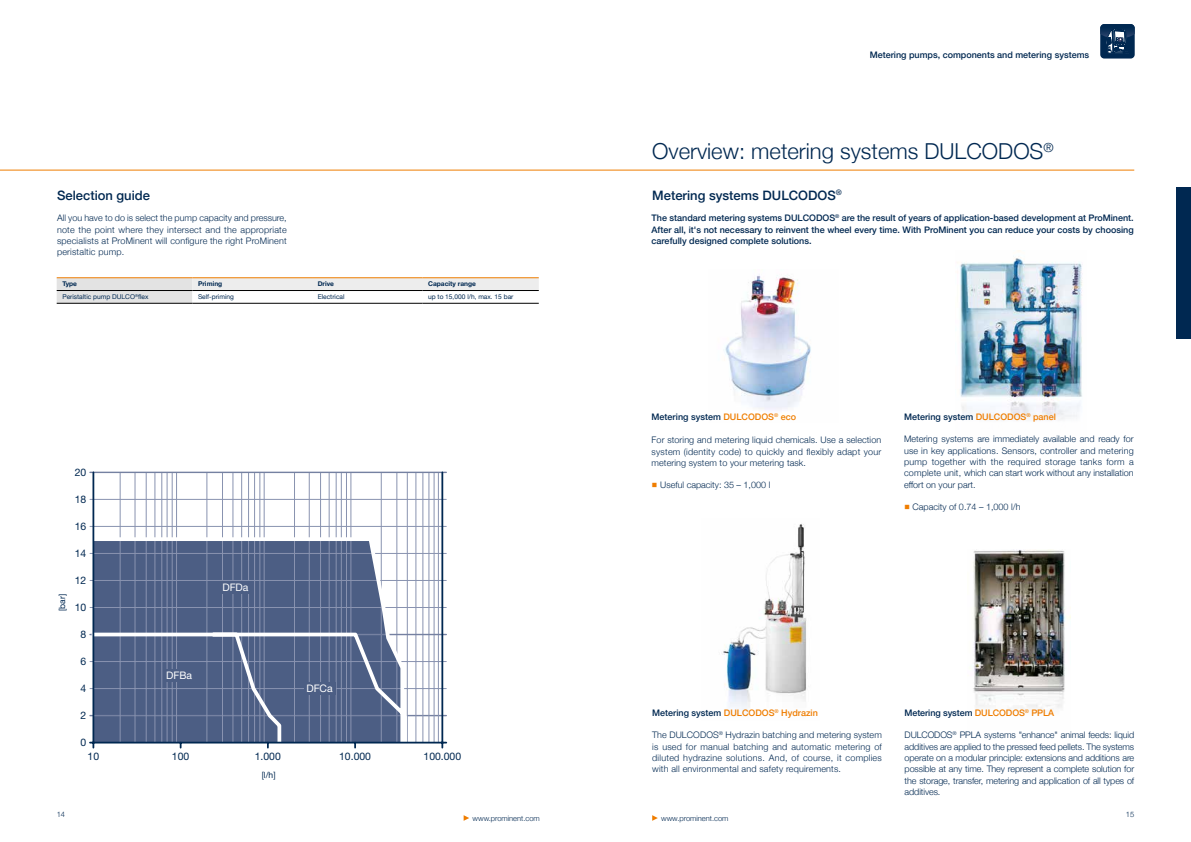
<style>
.page{position:relative;width:1191px;height:842px;background:#fff}
.page>*{position:absolute;margin:0;border:0;box-sizing:border-box;transform-origin:0 0}
.t1{font:300 22px "Helvetica Neue";color:#002851}
.t2{font:500 13px "Helvetica Neue";color:#002851}
.t3{font:10.4px "Helvetica Neue";color:#002851}
.t4{font:10.4px "Helvetica Neue";color:#fff}
.t5{font:300 9px/11.3px "Helvetica Neue";letter-spacing:.01em;color:#002851;text-align:justify}
.t6{font:500 9px/11.3px "Helvetica Neue";color:#002851;text-align:justify}
.t7{font:500 9px "Helvetica Neue";color:#ef7d00}
.t8{font:8.5px "Helvetica Neue";color:#002851}
.t9{font:300 7.5px "Helvetica Neue";color:#002851}
.t10{font:6.6px "Helvetica Neue";color:#002851}
.t11{font:700 6.6px "Helvetica Neue";color:#002851}
.s1{color:#ef7d00}
.s2{color:#002851}
</style>
<div class="page">
<svg style="left:463px;top:815px;width:6px;height:6px"></svg>
<svg style="left:652px;top:815px;width:6px;height:6px"></svg>
<img style="left:960px;top:250px;width:122px;height:170px">
<img style="left:725px;top:275px;width:86px;height:135px">
<img style="left:723px;top:524px;width:84px;height:187px">
<img style="left:973px;top:550px;width:98px;height:160px">
<hr style="left:0;top:170px;width:1134px;height:1px;background:#ef7d00">
<div style="left:1100px;top:24px;width:34px;height:35px;background:#002851;border-radius:4px"></div>
<svg style="left:1100px;top:24px;width:34px;height:29px"></svg>
<div style="left:1176px;top:187px;width:15px;height:152px;background:#002851"></div>
<svg style="left:57px;top:278px;width:482px;height:25px"></svg>
<hr style="left:57px;top:277px;width:135px;height:1px;background:#ef7d00">
<hr style="left:192px;top:277px;width:120px;height:1px;background:#ef7d00">
<hr style="left:312px;top:277px;width:110px;height:1px;background:#ef7d00">
<hr style="left:422px;top:277px;width:117px;height:1px;background:#ef7d00">
<hr style="left:57px;top:303px;width:135px;height:1px;background:#000">
<hr style="left:192px;top:303px;width:120px;height:1px;background:#000">
<hr style="left:312px;top:303px;width:110px;height:1px;background:#000">
<hr style="left:422px;top:303px;width:117px;height:1px;background:#000">
<hr style="left:57px;top:290px;width:135px;height:1px;background:#000">
<hr style="left:192px;top:290px;width:120px;height:1px;background:#000">
<hr style="left:312px;top:290px;width:110px;height:1px;background:#000">
<hr style="left:422px;top:290px;width:117px;height:1px;background:#000">
<hr style="left:90px;top:715px;width:356px;height:1px;background:#7581a1">
<hr style="left:90px;top:688px;width:356px;height:1px;background:#8993b0">
<hr style="left:120px;top:472px;width:1px;height:271px;background:#8993b0">
<hr style="left:135px;top:472px;width:1px;height:271px;background:#8993b0">
<hr style="left:146px;top:472px;width:1px;height:271px;background:#8993b0">
<hr style="left:155px;top:472px;width:1px;height:271px;background:#8993b0">
<hr style="left:161px;top:472px;width:1px;height:271px;background:#8993b0">
<hr style="left:167px;top:472px;width:1px;height:271px;background:#8993b0">
<hr style="left:172px;top:472px;width:1px;height:271px;background:#8993b0">
<hr style="left:176px;top:472px;width:1px;height:271px;background:#8993b0">
<hr style="left:206px;top:472px;width:1px;height:271px;background:#8993b0">
<hr style="left:222px;top:472px;width:1px;height:271px;background:#8993b0">
<hr style="left:233px;top:472px;width:1px;height:271px;background:#8993b0">
<hr style="left:241px;top:472px;width:1px;height:271px;background:#8993b0">
<hr style="left:248px;top:472px;width:1px;height:271px;background:#8993b0">
<hr style="left:254px;top:472px;width:1px;height:271px;background:#8993b0">
<hr style="left:259px;top:472px;width:1px;height:271px;background:#8993b0">
<hr style="left:264px;top:472px;width:1px;height:271px;background:#8993b0">
<hr style="left:294px;top:472px;width:1px;height:271px;background:#8993b0">
<hr style="left:309px;top:472px;width:1px;height:271px;background:#8993b0">
<hr style="left:320px;top:472px;width:1px;height:271px;background:#8993b0">
<hr style="left:329px;top:472px;width:1px;height:271px;background:#8993b0">
<hr style="left:336px;top:472px;width:1px;height:271px;background:#8993b0">
<hr style="left:341px;top:472px;width:1px;height:271px;background:#8993b0">
<hr style="left:346px;top:472px;width:1px;height:271px;background:#8993b0">
<hr style="left:350px;top:472px;width:1px;height:271px;background:#8993b0">
<hr style="left:381px;top:472px;width:1px;height:271px;background:#8993b0">
<hr style="left:396px;top:472px;width:1px;height:271px;background:#8993b0">
<hr style="left:407px;top:472px;width:1px;height:271px;background:#8993b0">
<hr style="left:415px;top:472px;width:1px;height:271px;background:#8993b0">
<hr style="left:422px;top:472px;width:1px;height:271px;background:#8993b0">
<hr style="left:428px;top:472px;width:1px;height:271px;background:#8993b0">
<hr style="left:434px;top:472px;width:1px;height:271px;background:#8993b0">
<hr style="left:438px;top:472px;width:1px;height:271px;background:#8993b0">
<hr style="left:90px;top:661px;width:356px;height:1px;background:#8993b0">
<hr style="left:90px;top:634px;width:356px;height:1px;background:#7581a1">
<hr style="left:90px;top:607px;width:356px;height:1px;background:#8993b0">
<hr style="left:90px;top:580px;width:356px;height:1px;background:#8993b0">
<hr style="left:90px;top:553px;width:356px;height:1px;background:#8993b0">
<hr style="left:90px;top:526px;width:356px;height:1px;background:#8993b0">
<hr style="left:90px;top:499px;width:356px;height:1px;background:#8993b0">
<hr style="left:90px;top:472px;width:356px;height:1px;background:#7581a1">
<svg style="left:90px;top:535px;width:319px;height:211px"></svg>
<hr style="left:441px;top:472px;width:2px;height:276px;background:#002851">
<hr style="left:90px;top:742px;width:356px;height:1px;background:#002851">
<hr style="left:92px;top:472px;width:2px;height:276px;background:#002851">
<div style="left:304px;top:682px;width:32px;height:13px;background:#4c5e84"></div>
<div style="left:220px;top:581px;width:32px;height:12px;background:#4c5e84"></div>
<div style="left:163px;top:669px;width:32px;height:12px;background:#4c5e84"></div>
<h2 class="t2" style="left:57px;top:185px;width:94px">Selection guide</h2>
<p class="t5" style="left:57px;top:212px;width:231px">All you have to do is select the pump capacity and pressure, note the point where they intersect and the appropriate specialists at ProMinent will configure the right ProMinent peristaltic pump.</p>
<p class="t11" style="left:62px;top:279px;width:16px">Type</p>
<p class="t11" style="left:198px;top:279px;width:26px">Priming</p>
<p class="t11" style="left:318px;top:279px;width:18px">Drive</p>
<p class="t11" style="left:428px;top:279px;width:49px">Capacity range</p>
<p class="t10" style="left:62px;top:292px;width:88px">Peristaltic pump DULCO<sup>®</sup>flex</p>
<p class="t10" style="left:198px;top:292px;width:37px">Self-priming</p>
<p class="t10" style="left:318px;top:292px;width:28px">Electrical</p>
<p class="t10" style="left:428px;top:292px;width:87px">up to 15,000 l/h, max. 15 bar</p>
<p class="t8" style="left:56px;top:611px;width:18px;rotate:-90deg">[bar]</p>
<p class="t3" style="left:75px;top:465px;width:13px">20</p>
<p class="t3" style="left:75px;top:492px;width:13px">18</p>
<p class="t3" style="left:75px;top:519px;width:13px">16</p>
<p class="t3" style="left:75px;top:546px;width:13px">14</p>
<p class="t3" style="left:75px;top:573px;width:13px">12</p>
<p class="t3" style="left:75px;top:600px;width:13px">10</p>
<p class="t3" style="left:80px;top:627px;width:7px">8</p>
<p class="t3" style="left:80px;top:654px;width:7px">6</p>
<p class="t3" style="left:80px;top:681px;width:7px">4</p>
<p class="t3" style="left:80px;top:708px;width:7px">2</p>
<p class="t3" style="left:80px;top:735px;width:7px">0</p>
<p class="t4" style="left:222px;top:580px;width:28px">DFDa</p>
<p class="t4" style="left:166px;top:668px;width:27px">DFBa</p>
<p class="t4" style="left:306px;top:681px;width:28px">DFCa</p>
<p class="t3" style="left:88px;top:748px;width:13px">10</p>
<p class="t3" style="left:172px;top:748px;width:19px">100</p>
<p class="t3" style="left:255px;top:748px;width:28px">1.000</p>
<p class="t3" style="left:339px;top:748px;width:33px">10.000</p>
<p class="t3" style="left:423px;top:748px;width:39px">100.000</p>
<p class="t8" style="left:262px;top:769px;width:15px">[l/h]</p>
<p class="t6" style="left:869px;top:49px;width:221px">Metering pumps, components and metering systems</p>
<h1 class="t1" style="left:652px;top:133px;width:403px">Overview: metering systems DULCODOS<sup>®</sup></h1>
<h2 class="t2" style="left:652px;top:185px;width:191px">Metering systems DULCODOS<sup>®</sup></h2>
<p class="t6" style="left:651px;top:212px;width:483px">The standard metering systems DULCODOS<sup>®</sup> are the result of years of application-based development at ProMinent.<br>After all, it's not necessary to reinvent the wheel every time. With ProMinent you can reduce your costs by choosing carefully designed complete solutions.</p>
<p class="t6" style="left:651px;top:410px;width:146px">Metering system <span class="s1">DULCODOS</span><sup>®</sup> <span class="s1">eco</span></p>
<p class="t5" style="left:651px;top:434px;width:231px">For storing and metering liquid chemicals. Use a selection system (identity code) to quickly and flexibly adapt your metering system to your metering task.</p>
<p class="t5" style="left:651px;top:478px;width:120px"><span class="s1">○</span> Useful capacity: 35 – 1,000 l</p>
<p class="t6" style="left:904px;top:410px;width:153px">Metering system <span class="s1">DULCODOS</span><sup>®</sup> <span class="s1">panel</span></p>
<p class="t5" style="left:904px;top:433px;width:231px">Metering systems are immediately available and ready for use in key applications. Sensors, controller and metering pump together with the required storage tanks form a complete unit, which can start work without any installation effort on your part.</p>
<p class="t5" style="left:904px;top:501px;width:118px"><span class="s1">○</span> Capacity of 0.74 – 1,000 l/h</p>
<p class="t7" style="left:652px;top:705px;width:167px"><span class="s2">Metering system</span> DULCODOS<sup>®</sup> Hydrazin</p>
<p class="t5" style="left:652px;top:729px;width:231px">The DULCODOS<sup>®</sup> Hydrazin batching and metering system is used for manual batching and automatic metering of diluted hydrazine solutions. And, of course, it complies with all environmental and safety requirements.</p>
<p class="t6" style="left:904px;top:706px;width:151px">Metering system <span class="s1">DULCODOS</span><sup>®</sup> <span class="s1">PPLA</span></p>
<p class="t5" style="left:904px;top:729px;width:231px">DULCODOS<sup>®</sup> PPLA systems "enhance" animal feeds: liquid additives are applied to the pressed feed pellets. The systems operate on a modular principle: extensions and additions are possible at any time. They represent a complete solution for the storage, transfer, metering and application of all types of additives.</p>
<p class="t9" style="left:57px;top:808px;width:10px">14</p>
<p class="t9" style="left:1126px;top:808px;width:10px">15</p>
<p class="t9" style="left:472px;top:812px;width:69px">www.prominent.com</p>
<p class="t9" style="left:661px;top:812px;width:69px">www.prominent.com</p>
</div>
